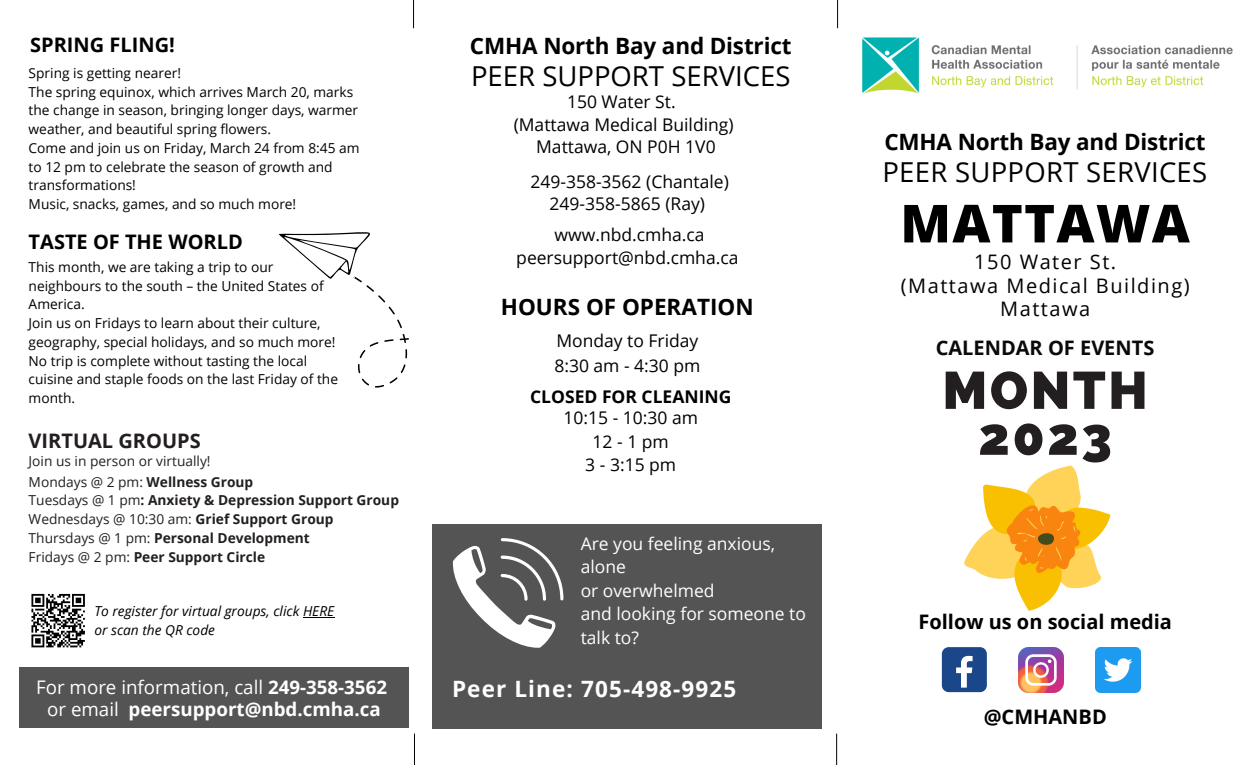
<style>
.page{position:relative;width:1260px;height:765px;background:#fff}
.page>*{position:absolute;margin:0;border:0;box-sizing:border-box;transform-origin:0 0}
.t1{font:800 52.5px/46px "Raleway";letter-spacing:.05em;color:#231f20;text-align:center}
.t2{font:800 52.5px "Open Sans";letter-spacing:.025em;color:#000}
.t3{font:27.5px "Open Sans";letter-spacing:.005em;color:#000}
.t4{font:700 22.5px "Open Sans";letter-spacing:-.005em;color:#000}
.t5{font:700 22.5px "Open Sans";letter-spacing:.05em;color:#fff}
.t6{font:700 20px "Open Sans";color:#000}
.t7{font:20px/23.5px "Open Sans";letter-spacing:.075em;color:#000;text-align:center}
.t8{font:700 20px "Open Sans";color:#090b0b}
.t9{font:700 20px "Open Sans";color:#231f20}
.t10{font:700 18.75px/21.5px "Open Sans";color:#fff;text-align:center}
.t11{font:17.5px/22.5px "Open Sans";color:#000;text-align:center}
.t12{font:17.5px/23.5px "Open Sans";color:#fff}
.t13{font:700 17.5px "Open Sans";color:#000}
.t14{font:13.75px/18.8px "Open Sans";color:#000}
.t15{font:700 13.75px/18.8px "Open Sans";color:#231f20}
.t16{font:italic 13.75px/18.8px "Open Sans";color:#000}
.t17{font:13.75px "Open Sans";color:#231f20}
.s1{font-weight:400}
</style>
<div class="page">
<img style="left:862px;top:37px;width:371px;height:57px">
<div style="left:942px;top:647px;width:45px;height:45px;background:#1a4789;border-radius:7px"></div>
<svg style="left:956px;top:656px;width:17px;height:32px"></svg>
<img style="left:1019px;top:648px;width:45px;height:45px">
<img style="left:1095px;top:647px;width:45px;height:45px">
<svg style="left:413px;top:0;width:1px;height:28px"></svg>
<svg style="left:837px;top:0;width:1px;height:28px"></svg>
<hr style="left:836px;top:734px;width:1px;height:31px;background:#000">
<svg style="left:964px;top:466px;width:147px;height:145px"></svg>
<svg style="left:279px;top:232px;width:130px;height:156px"></svg>
<svg style="left:31px;top:594px;width:54px;height:53px"></svg>
<hr style="left:414px;top:734px;width:1px;height:31px;background:#000">
<div style="left:432px;top:524px;width:390px;height:204px;background:#545454"></div>
<svg style="left:452px;top:538px;width:112px;height:110px"></svg>
<div style="left:19px;top:667px;width:389px;height:61px;background:#545454"></div>
<hr style="left:303px;top:617px;width:31px;height:1px;background:#000">
<h3 class="t6" style="left:30px;top:31px;width:146px">SPRING FLING!</h3>
<p class="t14" style="left:29px;top:63px;width:332px">Spring is getting nearer!<br>The spring equinox, which arrives March 20, marks the change in season, bringing longer days, warmer weather, and beautiful spring flowers.<br>Come and join us on Friday, March 24 from 8:45 am to 12 pm to celebrate the season of growth and transformations!<br>Music, snacks, games, and so much more!</p>
<h3 class="t6" style="left:29px;top:228px;width:216px">TASTE OF THE WORLD</h3>
<p class="t14" style="left:29px;top:257px;width:311px">This month, we are taking a trip to our neighbours to the south – the United States of America.<br>Join us on Fridays to learn about their culture, geography, special holidays, and so much more!<br>No trip is complete without tasting the local cuisine and staple foods on the last Friday of the month.</p>
<h3 class="t9" style="left:29px;top:426px;width:174px">VIRTUAL GROUPS</h3>
<p class="t17" style="left:29px;top:451px;width:183px">Join us in person or virtually!</p>
<p class="t15" style="left:29px;top:472px;width:372px"><span class="s1">Mondays @ 2 pm:</span> Wellness Group<br><span class="s1">Tuesdays @ 1 pm</span>: Anxiety &amp; Depression Support Group <span class="s1">Wednesdays @ 10:30 am:</span> Grief Support Group <span class="s1">Thursdays @ 1 pm:</span> Personal Development<br><span class="s1">Fridays @ 2 pm:</span> Peer Support Circle</p>
<p class="t16" style="left:94px;top:601px;width:241px">To register for virtual groups, click HERE or scan the QR code</p>
<h3 class="t10" style="left:36px;top:676px;width:352px"><span class="s1">For more information, call</span> 249-358-3562 <span class="s1">or email</span> peersupport@nbd.cmha.ca</h3>
<h3 class="t4" style="left:470px;top:30px;width:323px">CMHA North Bay and District</h3>
<p class="t11" style="left:514px;top:90px;width:221px">150 Water St.<br>(Mattawa Medical Building)<br>Mattawa, ON P0H 1V0</p>
<p class="t11" style="left:530px;top:170px;width:200px">249-358-3562 (Chantale)<br>249-358-5865 (Ray)</p>
<p class="t11" style="left:516px;top:223px;width:224px">www.nbd.cmha.ca peersupport@nbd.cmha.ca</p>
<h2 class="t3" style="left:471px;top:57px;width:321px">PEER SUPPORT SERVICES</h2>
<h3 class="t4" style="left:501px;top:291px;width:254px">HOURS OF OPERATION</h3>
<p class="t11" style="left:554px;top:328px;width:148px;line-height:24.4px;text-align:left">Monday to Friday<br>8:30 am - 4:30 pm</p>
<p class="t13" style="left:530px;top:384px;width:203px">CLOSED FOR CLEANING</p>
<p class="t11" style="left:563px;top:406px;width:136px;line-height:23.5px">10:15 - 10:30 am<br>12-1pm<br>3 - 3:15 pm</p>
<p class="t12" style="left:581px;top:531px;width:227px">Are you feeling anxious, alone<br>or overwhelmed<br>and looking for someone to talk to?</p>
<h3 class="t5" style="left:452px;top:673px;width:286px">Peer Line: 705-498-9925</h3>
<h3 class="t4" style="left:884px;top:125px;width:323px">CMHA North Bay and District</h3>
<h2 class="t3" style="left:882px;top:153px;width:326px">PEER SUPPORT SERVICES</h2>
<h1 class="t2" style="left:900px;top:186px;width:291px">MATTAWA</h1>
<h3 class="t7" style="left:901px;top:250px;width:290px">150 Water St.<br>(Mattawa Medical Building)<br>Mattawa</h3>
<h3 class="t8" style="left:936px;top:334px;width:220px">CALENDAR OF EVENTS</h3>
<h1 class="t1" style="left:942px;top:367px;width:207px">MONTH<br>2023</h1>
<h3 class="t6" style="left:918px;top:608px;width:255px">Follow us on social media</h3>
<h3 class="t6" style="left:984px;top:703px;width:125px">@CMHANBD</h3>
</div>
